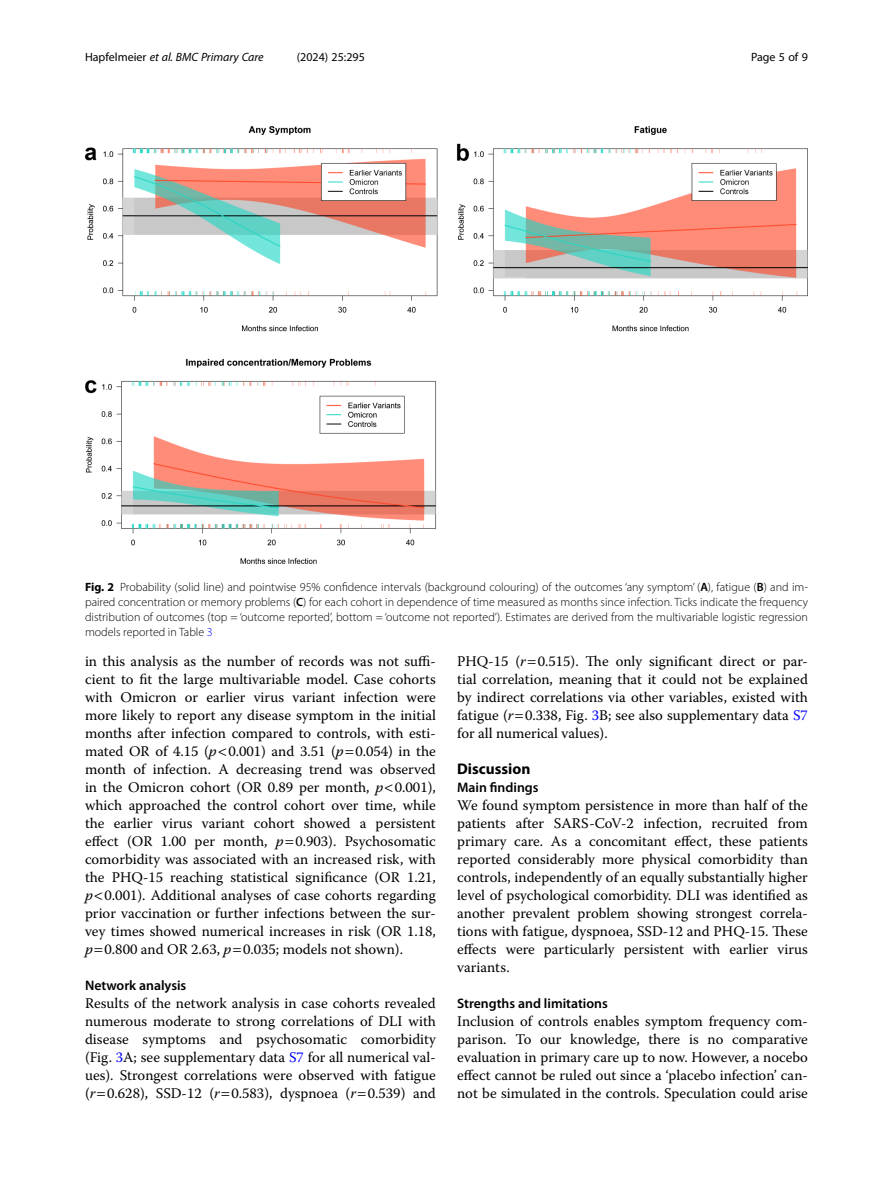
<style>
.page{position:relative;width:893px;height:1191px;background:#fff}
.page>*{position:absolute;margin:0;border:0;box-sizing:border-box;transform-origin:0 0}
.Head_1{font:700 15.45px "Myriad Pro";color:#000}
.Body_Text{font:14.7px/18px "Warnock Pro";color:#000;text-align:justify}
.Head_2{font:600 13.8px "Myriad Pro";color:#000}
.Head_2_After_1{font:600 13.8px "Myriad Pro";color:#000}
.Figure_Caption{font:300 12px/15px "Myriad Pro";color:#000;text-align:justify}
.t1{font:italic 12px "Myriad Pro";color:#000}
.t2{font:12px "Myriad Pro";color:#000}
.s1{font-style:normal}
.s2{font-weight:700}
.s3{font-weight:600}
.s4{color:#00f}
.s5{font-style:italic}
</style>
<div class="page">
<img style="left:85px;top:126px;width:723px;height:437px">
<p class="t1" style="left:85px;top:50px;width:180px"><span class="s1">Hapfelmeier</span> et al. BMC Primary Care</p>
<p class="t2" style="left:297px;top:50px;width:70px">(2024) 25:295</p>
<p class="t2" style="left:751px;top:50px;width:58px">Page 5 of 9</p>
<p class="Figure_Caption" style="left:85px;top:579px;width:724px"><span class="s2">Fig. 2</span> Probability (solid line) and pointwise 95% confidence intervals (background colouring) of the outcomes ‘any symptom’ (<span class="s3">A</span>), fatigue (<span class="s3">B</span>) and im&shy;paired concentration or memory problems (<span class="s3">C</span>) for each cohort in dependence of time measured as months since infection. Ticks indicate the frequency distribution of outcomes (top = ‘outcome reported’, bottom = ‘outcome not reported’). Estimates are derived from the multivariable logistic regression models reported in Table <span class="s4">3</span></p>
<p class="Body_Text" style="left:85px;top:652px;width:352px">in this analysis as the number of records was not suffi&shy;cient to fit the large multivariable model. Case cohorts with Omicron or earlier virus variant infection were more likely to report any disease symptom in the initial months after infection compared to controls, with esti&shy;mated OR of 4.15 (<span class="s5">p</span> 0.001) and 3.51 (<span class="s5">p</span> 0.054) in the month of infection. A decreasing trend was observed in the Omicron cohort (OR 0.89 per month, <span class="s5">p</span> 0.001), which approached the control cohort over time, while the earlier virus variant cohort showed a persistent effect (OR 1.00 per month, <span class="s5">p</span> 0.903). Psychosomatic comorbidity was associated with an increased risk, with the PHQ-15 reaching statistical significance (OR 1.21, <span class="s5">p</span> 0.001). Additional analyses of case cohorts regarding prior vaccination or further infections between the sur&shy;vey times showed numerical increases in risk (OR 1.18, <span class="s5">p</span> 0.800 and OR 2.63, <span class="s5">p</span> 0.035; models not shown).</p>
<p class="Head_2" style="left:85px;top:977px;width:103px">Network analysis</p>
<p class="Body_Text" style="left:85px;top:994px;width:352px">Results of the network analysis in case cohorts revealed numerous moderate to strong correlations of DLI with disease symptoms and psychosomatic comorbidity (Fig. <span class="s4">3</span>A; see supplementary data <span class="s4">S7</span> for all numerical val&shy;ues). Strongest correlations were observed with fatigue (<span class="s5">r</span> 0.628), SSD-12 (<span class="s5">r</span> 0.583), dyspnoea (<span class="s5">r</span> 0.539) and</p>
<p class="Body_Text" style="left:457px;top:652px;width:352px">PHQ-15 (<span class="s5">r</span> 0.515). The only significant direct or par&shy;tial correlation, meaning that it could not be explained by indirect correlations via other variables, existed with fatigue (<span class="s5">r</span> 0.338, Fig. <span class="s4">3</span>B; see also supplementary data <span class="s4">S7 </span>for all numerical values).</p>
<p class="Head_1" style="left:457px;top:759px;width:75px">Discussion</p>
<p class="Head_2_After_1" style="left:457px;top:779px;width:83px">Main findings</p>
<p class="Body_Text" style="left:457px;top:796px;width:352px">We found symptom persistence in more than half of the patients after SARS-CoV-2 infection, recruited from primary care. As a concomitant effect, these patients reported considerably more physical comorbidity than controls, independently of an equally substantially higher level of psychological comorbidity. DLI was identified as another prevalent problem showing strongest correla&shy;tions with fatigue, dyspnoea, SSD-12 and PHQ-15. These effects were particularly persistent with earlier virus variants.</p>
<p class="Head_2" style="left:457px;top:995px;width:152px">Strengths and limitations</p>
<p class="Body_Text" style="left:457px;top:1012px;width:352px">Inclusion of controls enables symptom frequency com&shy;parison. To our knowledge, there is no comparative evaluation in primary care up to now. However, a nocebo effect cannot be ruled out since a ‘placebo infection’ can&shy;not be simulated in the controls. Speculation could arise</p>
</div>
